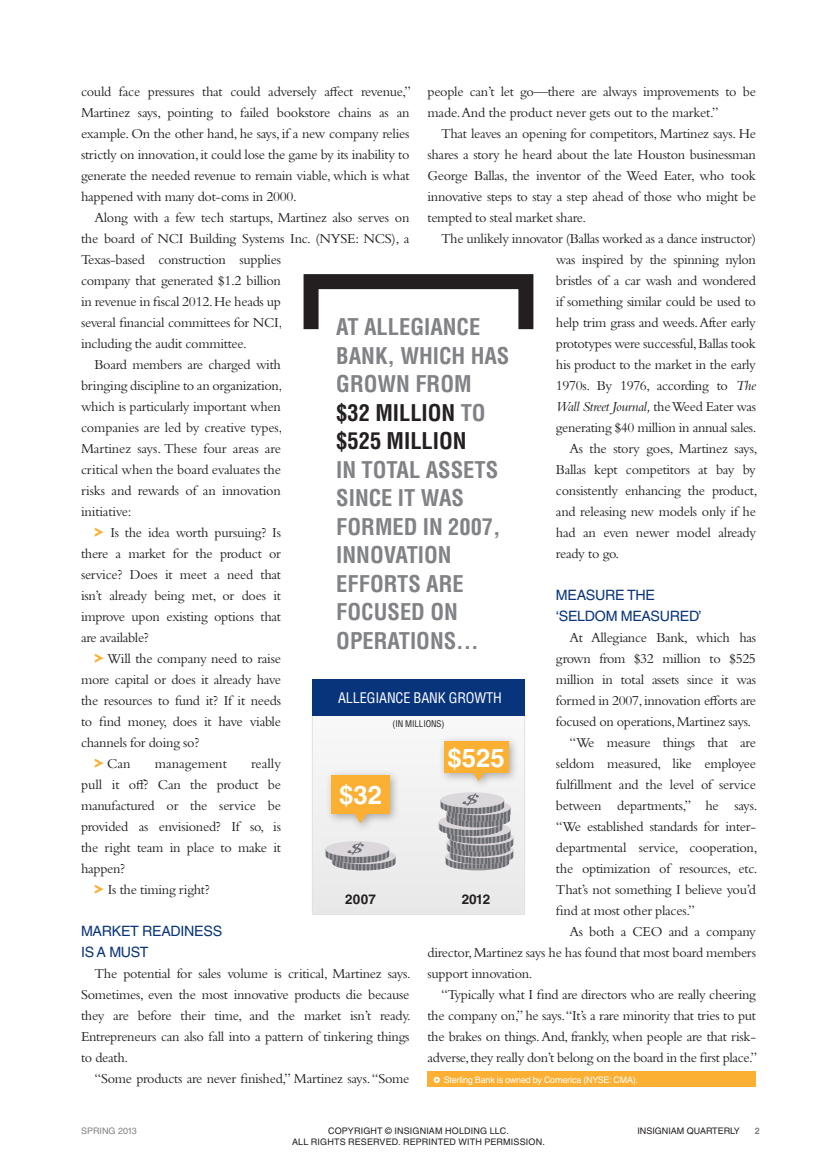
<style>
.page{position:relative;width:837px;height:1175px;background:#fff}
.page>*{position:absolute;margin:0;border:0;box-sizing:border-box;transform-origin:0 0}
.t1{font:700 25.8px "Helvetica LT Std";color:#fff}
.t2{font:700 condensed 22.5px/28.5px "Helvetica LT Std";color:#808285}
.t3{font:700 condensed 22.5px "Helvetica LT Std";color:#231f20}
.t4{font:14.25px/21px "Bembo Std";letter-spacing:-.02em;color:#231f20;text-align:justify}
.t5{font:14.25px "Helvetica LT Std";letter-spacing:-.02em;color:#08347b}
.t6{font:condensed 14.25px "Helvetica LT Std";letter-spacing:-.01em;color:#fff}
.t7{font:14.25px "Bembo Std";color:#231f20}
.t8{font:700 13.5px "Helvetica LT Std";color:#231f20}
.t9{font:9px/10.8px "Helvetica LT Std";letter-spacing:.015em;color:#231f20;text-align:center}
.t10{font:9px "Helvetica LT Std";letter-spacing:-.02em;color:#fff}
.t11{font:condensed 9px "Helvetica LT Std";letter-spacing:-.01em;color:#231f20}
.t12{font:9px "Helvetica LT Std";color:#808285}
.t13{font:700 9px "Helvetica LT Std";color:#808285}
.s1{font-family:"Click Bits Arrows 2";color:#fbb033}
.s2{font-style:italic}
.s3{color:#808285}
</style>
<div class="page">
<div style="left:312px;top:690px;width:213px;height:224px;background:#efefef"></div>
<div style="left:312px;top:679px;width:213px;height:36px;background:#08347b"></div>
<div style="left:440px;top:792px;width:64px;height:16px;background:#e3e0e2;border-radius:50%"></div>
<svg style="left:439px;top:793px;width:74px;height:77px"></svg>
<div style="left:438px;top:735px;width:81px;height:55px;background:#231f20;opacity:.35"></div>
<div style="left:444px;top:741px;width:64px;height:32px;background:#fbb033"></div>
<svg style="left:471px;top:773px;width:15px;height:8px"></svg>
<div style="left:304px;top:274px;width:229px;height:63px;border:15px solid #231f20"></div>
<div style="left:325px;top:841px;width:64px;height:16px;background:#e0dde0;border-radius:50%"></div>
<svg style="left:325px;top:842px;width:71px;height:28px"></svg>
<div style="left:326px;top:769px;width:74px;height:63px;background:#231f20;opacity:.35"></div>
<div style="left:332px;top:775px;width:58px;height:39px;background:#fbb033"></div>
<svg style="left:353px;top:814px;width:15px;height:9px"></svg>
<div style="left:428px;top:1071px;width:328px;height:15px;background:#fbb033"></div>
<p class="t4" style="left:81px;top:81px;width:331px">could face pressures that could adversely affect revenue,” Martinez says, pointing to failed bookstore chains as an example. On the other hand, he says, if a new company relies strictly on innovation, it could lose the game by its inability to generate the needed revenue to remain viable, which is what happened with many dot-coms in 2000.</p>
<p class="t4" style="left:81px;top:207px;width:330px;text-align:left;text-indent:14px">Along with a few tech startups, Martinez also serves on the board of NCI Building Systems Inc. (NYSE: NCS), a Texas-based construction supplies<br>company that generated $1.2 billion<br>in revenue in fiscal 2012. He heads up<br>several financial committees for NCI,<br>including the audit committee.</p>
<p class="t4" style="left:81px;top:354px;width:203px;text-indent:14px">Board members are charged with bringing discipline to an organization, which is particularly important when companies are led by creative types, Martinez says. These four areas are critical when the board evaluates the risks and rewards of an innovation initiative:</p>
<p class="t4" style="left:81px;top:522px;width:202px;text-indent:14px"><span class="s1">5</span> Is the idea worth pursuing? Is there a market for the product or service? Does it meet a need that isn’t already being met, or does it improve upon existing options that are available?</p>
<p class="t4" style="left:81px;top:648px;width:202px;text-indent:14px"><span class="s1">5</span> Will the company need to raise more capital or does it already have the resources to fund it? If it needs to find money, does it have viable channels for doing so?</p>
<p class="t4" style="left:94px;top:753px;width:38px"><span class="s1">5</span> Can</p>
<p class="t7" style="left:155px;top:755px;width:74px">management</p>
<p class="t4" style="left:428px;top:81px;width:330px">people can’t let go—there are always improvements to be made. And the product never gets out to the market.”</p>
<p class="t4" style="left:428px;top:123px;width:330px;text-indent:14px">That leaves an opening for competitors, Martinez says. He shares a story he heard about the late Houston businessman George Ballas, the inventor of the Weed Eater, who took innovative steps to stay a step ahead of those who might be tempted to steal market share.</p>
<p class="t4" style="left:556px;top:228px;width:202px;text-indent:-115px">The unlikely innovator (Ballas worked as a dance instructor) was inspired by the spinning nylon bristles of a car wash and wondered if something similar could be used to help trim grass and weeds. After early prototypes were successful, Ballas took his product to the market in the early 1970s. By 1976, according to <span class="s2">The Wall Street Journal,</span> the Weed Eater was generating $40 million in annual sales.</p>
<p class="t4" style="left:556px;top:438px;width:203px;text-indent:14px">As the story goes, Martinez says, Ballas kept competitors at bay by consistently enhancing the product, and releasing new models only if he had an even newer model already ready to go.</p>
<p class="t5" style="left:556px;top:587px;width:100px">MEASURE THE</p>
<p class="t5" style="left:556px;top:608px;width:147px">‘SELDOM MEASURED’</p>
<p class="t4" style="left:556px;top:627px;width:202px;text-indent:14px">At Allegiance Bank, which has grown from $32 million to $525 million in total assets since it was formed in 2007, innovation efforts are focused on operations, Martinez says.</p>
<p class="t4" style="left:556px;top:732px;width:203px;text-indent:14px">“We measure things that are seldom measured, like employee fulfillment and the level of service between departments,” he says. “We established standards for inter&shy;departmental service, cooperation, the optimization of resources, etc.<br>That’s not something I believe you’d find at most other places.”</p>
<p class="t4" style="left:428px;top:921px;width:330px;text-indent:142px">As both a CEO and a company director, Martinez says he has found that most board members support innovation.</p>
<p class="t4" style="left:428px;top:984px;width:331px;text-indent:14px">“Typically what I find are directors who are really cheering the company on,” he says.“It’s a rare minority that tries to put the brakes on things. And, frankly, when people are that risk&shy;adverse, they really don’t belong on the board in the first place.”</p>
<p class="t2" style="left:336px;top:312px;width:175px">AT ALLEGIANCE<br>BANK, WHICH HAS<br>GROWN FROM</p>
<p class="t3" style="left:336px;top:398px;width:151px">$32 MILLION <span class="s3">TO</span></p>
<p class="t3" style="left:336px;top:427px;width:132px">$525 MILLION</p>
<p class="t2" style="left:336px;top:455px;width:166px">IN TOTAL ASSETS<br>SINCE IT WAS<br>FORMED IN 2007,</p>
<p class="t2" style="left:336px;top:540px;width:117px">INNOVATION</p>
<p class="t2" style="left:336px;top:569px;width:129px">EFFORTS ARE</p>
<p class="t2" style="left:336px;top:597px;width:123px">FOCUSED ON</p>
<p class="t2" style="left:336px;top:626px;width:144px">OPERATIONS...</p>
<p class="t6" style="left:338px;top:688px;width:165px">ALLEGIANCE BANK GROWTH</p>
<p class="t11" style="left:392px;top:718px;width:54px">(IN MILLIONS)</p>
<p class="t1" style="left:447px;top:742px;width:59px">$525</p>
<p class="t4" style="left:81px;top:753px;width:202px;text-indent:170px">really pull it off? Can the product be manufactured or the service be provided as envisioned? If so, is the right team in place to make it happen?</p>
<p class="t4" style="left:94px;top:879px;width:117px"><span class="s1">5</span> Is the timing right?</p>
<p class="t5" style="left:81px;top:923px;width:143px">MARKET READINESS</p>
<p class="t5" style="left:81px;top:944px;width:69px">IS A MUST</p>
<p class="t4" style="left:81px;top:963px;width:331px;text-indent:14px">The potential for sales volume is critical, Martinez says.<br>Sometimes, even the most innovative products die because they are before their time, and the market isn’t ready.<br>Entrepreneurs can also fall into a pattern of tinkering things to death.</p>
<p class="t4" style="left:94px;top:1068px;width:316px">“Some products are never finished,” Martinez says. “Some</p>
<p class="t1" style="left:339px;top:779px;width:45px">$32</p>
<p class="t8" style="left:345px;top:891px;width:32px">2007</p>
<p class="t8" style="left:462px;top:891px;width:30px">2012</p>
<p class="t10" style="left:434px;top:1074px;width:206px">✓ Sterling Bank is owned by Comerica (NYSE: CMA).</p>
<p class="t12" style="left:81px;top:1125px;width:57px">SPRING 2013</p>
<p class="t9" style="left:637px;top:1125px;width:104px">INSIGNIAM QUARTERLY</p>
<p class="t13" style="left:755px;top:1125px;width:7px">2</p>
<p class="t9" style="left:292px;top:1125px;width:254px">COPYRIGHT © INSIGNIAM HOLDING LLC.<br>ALL RIGHTS RESERVED. REPRINTED WITH PERMISSION.</p>
</div>
